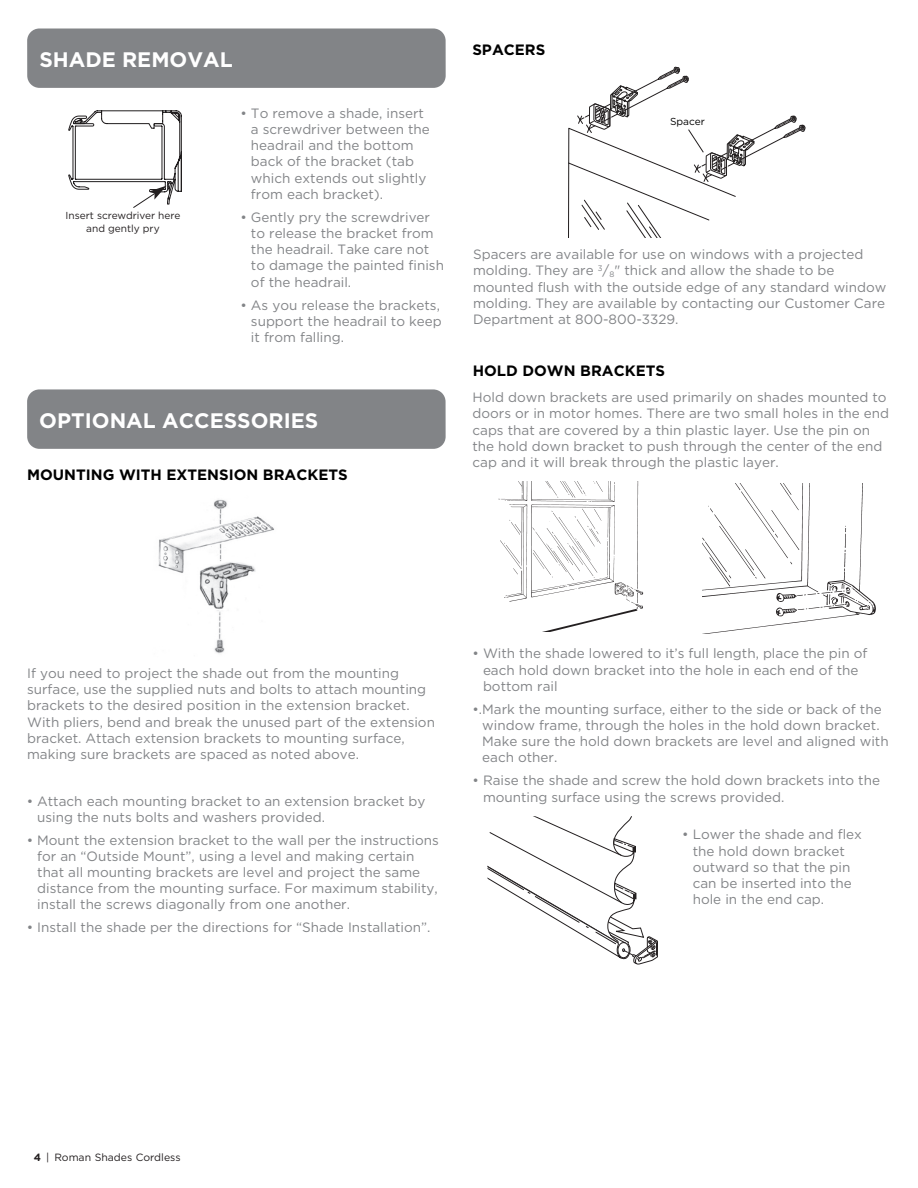
<style>
.page{position:relative;width:918px;height:1188px;background:#fff}
.page>*{position:absolute;margin:0;border:0;box-sizing:border-box;transform-origin:0 0}
.t1{font:700 21px "Gotham";color:#fff}
.Sub-Header{font:700 15px "Gotham";color:#000}
.Body{font:13.5px/16.2px "Gotham";color:#828487}
.t2{font:10.5px "Gotham";color:#231f20}
.Image_Descrip{font:10.2px "Gotham";color:#231f20}
.Body-2{font:10.2px "Gotham";color:#000}
.s1{font-weight:700}
</style>
<div class="page">
<div style="left:27px;top:28px;width:419px;height:60px;background:#828487;border-radius:12px"></div>
<svg style="left:68px;top:111px;width:114px;height:97px"></svg>
<div style="left:27px;top:389px;width:419px;height:60px;background:#828487;border-radius:12px"></div>
<img style="left:158px;top:499px;width:116px;height:155px">
<img style="left:498px;top:482px;width:146px;height:150px">
<img style="left:702px;top:483px;width:174px;height:151px">
<svg style="left:488px;top:816px;width:170px;height:149px"></svg>
<svg style="left:568px;top:67px;width:237px;height:170px"></svg>
<p class="t1" style="left:39px;top:45px;width:195px">SHADE REMOVAL</p>
<p class="Image_Descrip" style="left:66px;top:209px;width:116px">Insert screwdriver here</p>
<p class="Image_Descrip" style="left:86px;top:221px;width:75px">and gently pry</p>
<p class="Body" style="left:251px;top:105px;width:180px;text-indent:-11px">• To remove a shade, insert a screwdriver between the headrail and the bottom back of the bracket (tab which extends out slightly from each bracket).</p>
<p class="Body" style="left:251px;top:209px;width:195px;text-indent:-11px">• Gently pry the screwdriver to release the bracket from the headrail. Take care not to damage the painted finish of the headrail.</p>
<p class="Body" style="left:251px;top:296px;width:192px;text-indent:-11px">• As you release the brackets, support the headrail to keep it from falling.</p>
<p class="t1" style="left:39px;top:406px;width:281px">OPTIONAL ACCESSORIES</p>
<p class="Sub-Header" style="left:27px;top:464px;width:322px">MOUNTING WITH EXTENSION BRACKETS</p>
<p class="Sub-Header" style="left:472px;top:39px;width:75px">SPACERS</p>
<p class="Body-2" style="left:670px;top:115px;width:36px">Spacer</p>
<p class="Body" style="left:473px;top:246px;width:415px">Spacers are available for use on windows with a projected molding. They are <sup>3</sup>/<sub>8</sub>" thick and allow the shade to be mounted flush with the outside edge of any standard window molding. They are available by contacting our Customer Care Department at 800-800-3329.</p>
<p class="Sub-Header" style="left:473px;top:360px;width:194px">HOLD DOWN BRACKETS</p>
<p class="Body" style="left:472px;top:389px;width:418px">Hold down brackets are used primarily on shades mounted to doors or in motor homes. There are two small holes in the end caps that are covered by a thin plastic layer. Use the pin on the hold down bracket to push through the center of the end cap and it will break through the plastic layer.</p>
<p class="Body" style="left:27px;top:665px;width:409px">If you need to project the shade out from the mounting surface, use the supplied nuts and bolts to attach mounting brackets to the desired position in the extension bracket.<br>With pliers, bend and break the unused part of the extension bracket. Attach extension brackets to mounting surface, making sure brackets are spaced as noted above.</p>
<p class="Body" style="left:37px;top:792px;width:390px;text-indent:-11px">• Attach each mounting bracket to an extension bracket by using the nuts bolts and washers provided.</p>
<p class="Body" style="left:37px;top:831px;width:403px;text-indent:-11px">• Mount the extension bracket to the wall per the instructions for an “Outside Mount”, using a level and making certain that all mounting brackets are level and project the same distance from the mounting surface. For maximum stability, install the screws diagonally from one another.</p>
<p class="Body" style="left:27px;top:919px;width:405px">• Install the shade per the directions for “Shade Installation”.</p>
<p class="Body" style="left:483px;top:645px;width:386px;text-indent:-11px">• With the shade lowered to it’s full length, place the pin of each hold down bracket into the hole in each end of the bottom rail</p>
<p class="Body" style="left:482px;top:701px;width:408px;text-indent:-10px">•.Mark the mounting surface, either to the side or back of the window frame, through the holes in the hold down bracket.<br>Make sure the hold down brackets are level and aligned with each other.</p>
<p class="Body" style="left:483px;top:772px;width:399px;text-indent:-11px">• Raise the shade and screw the hold down brackets into the mounting surface using the screws provided.</p>
<p class="Body" style="left:693px;top:826px;width:171px;text-indent:-11px">• Lower the shade and flex the hold down bracket outward so that the pin can be inserted into the hole in the end cap.</p>
<p class="t2" style="left:34px;top:1151px;width:148px"><span class="s1">4</span> | Roman Shades Cordless</p>
</div>
